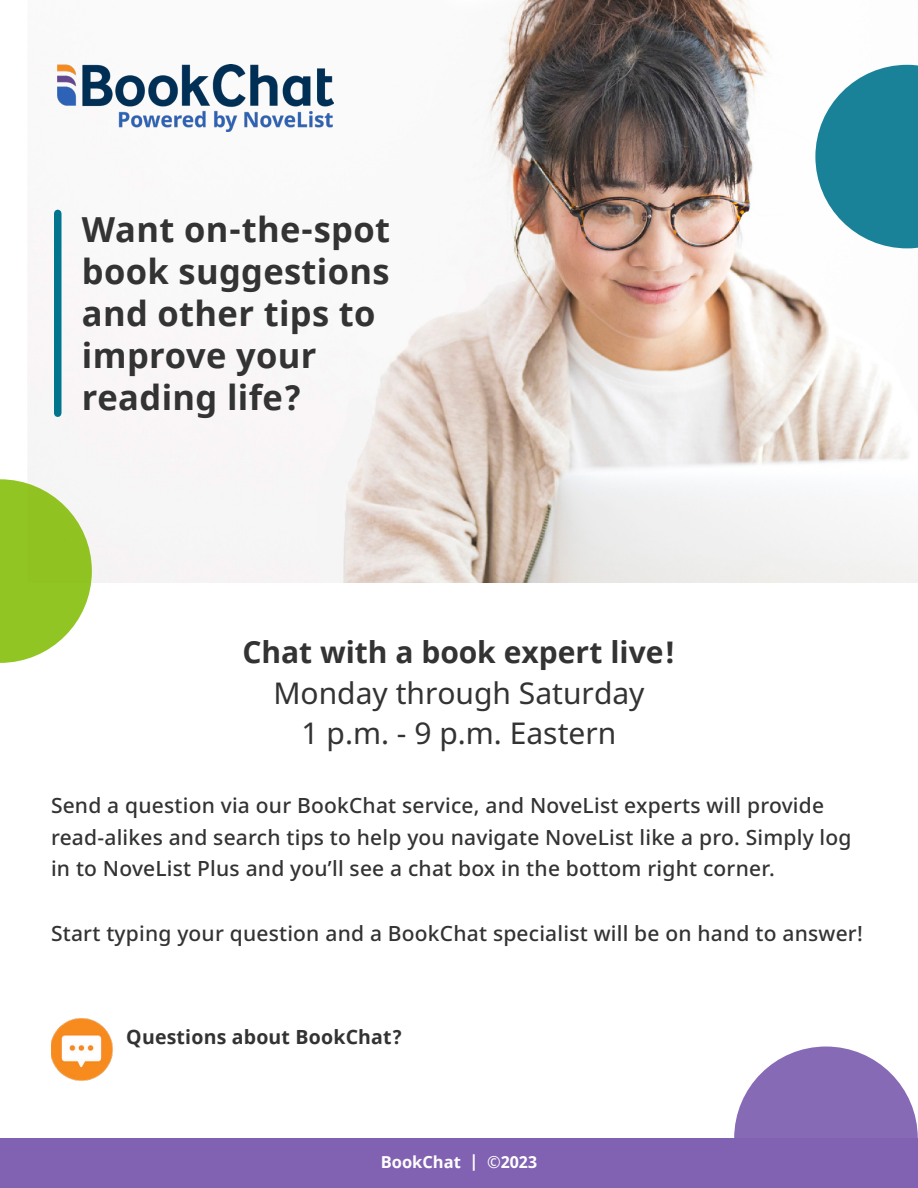
<style>
.page{position:relative;width:918px;height:1188px;background:#fff}
.page>*{position:absolute;margin:0;border:0;box-sizing:border-box;transform-origin:0 0}
.t1{font:700 34.5px/42px "Noto Sans";letter-spacing:.01em;color:#333}
.t2{font:30px/40.5px "Noto Sans";color:#333;text-align:center}
.t3{font:700 30px "Noto Sans";color:#333}
.t4{font:500 21px/31.5px "Noto Sans";letter-spacing:.01em;color:#333}
.t5{font:700 19.5px "Noto Sans";letter-spacing:.01em;color:#333}
.t6{font:700 16.5px "Noto Sans";color:#fff}
</style>
<div class="page">
<img style="left:28px;top:0;width:890px;height:582px">
<div style="left:0;top:1138px;width:918px;height:50px;background:#8162b2"></div>
<img style="left:51px;top:1019px;width:62px;height:62px">
<svg style="left:815px;top:65px;width:103px;height:183px"></svg>
<svg style="left:0;top:479px;width:92px;height:184px"></svg>
<svg style="left:734px;top:1047px;width:184px;height:91px"></svg>
<div style="left:54px;top:213px;width:8px;height:200px;background:#00758d"></div>
<img style="left:58px;top:65px;width:275px;height:67px">
<h1 class="t1" style="left:82px;top:209px;width:310px">Want on-the-spot book suggestions and other tips to improve your reading life?</h1>
<h2 class="t3" style="left:242px;top:631px;width:435px">Chat with a book expert live!</h2>
<h2 class="t2" style="left:273px;top:673px;width:373px">Monday through Saturday<br>1 p.m. - 9 p.m. Eastern</h2>
<p class="t4" style="left:51px;top:790px;width:802px">Send a question via our BookChat service, and NoveList experts will provide read-alikes and search tips to help you navigate NoveList like a pro. Simply log in to NoveList Plus and you’ll see a chat box in the bottom right corner.</p>
<p class="t4" style="left:51px;top:918px;width:813px">Start typing your question and a BookChat specialist will be on hand to answer!</p>
<p class="t5" style="left:126px;top:1023px;width:278px">Questions about BookChat?</p>
<p class="t6" style="left:381px;top:1150px;width:158px">BookChat | ©2023</p>
</div>
